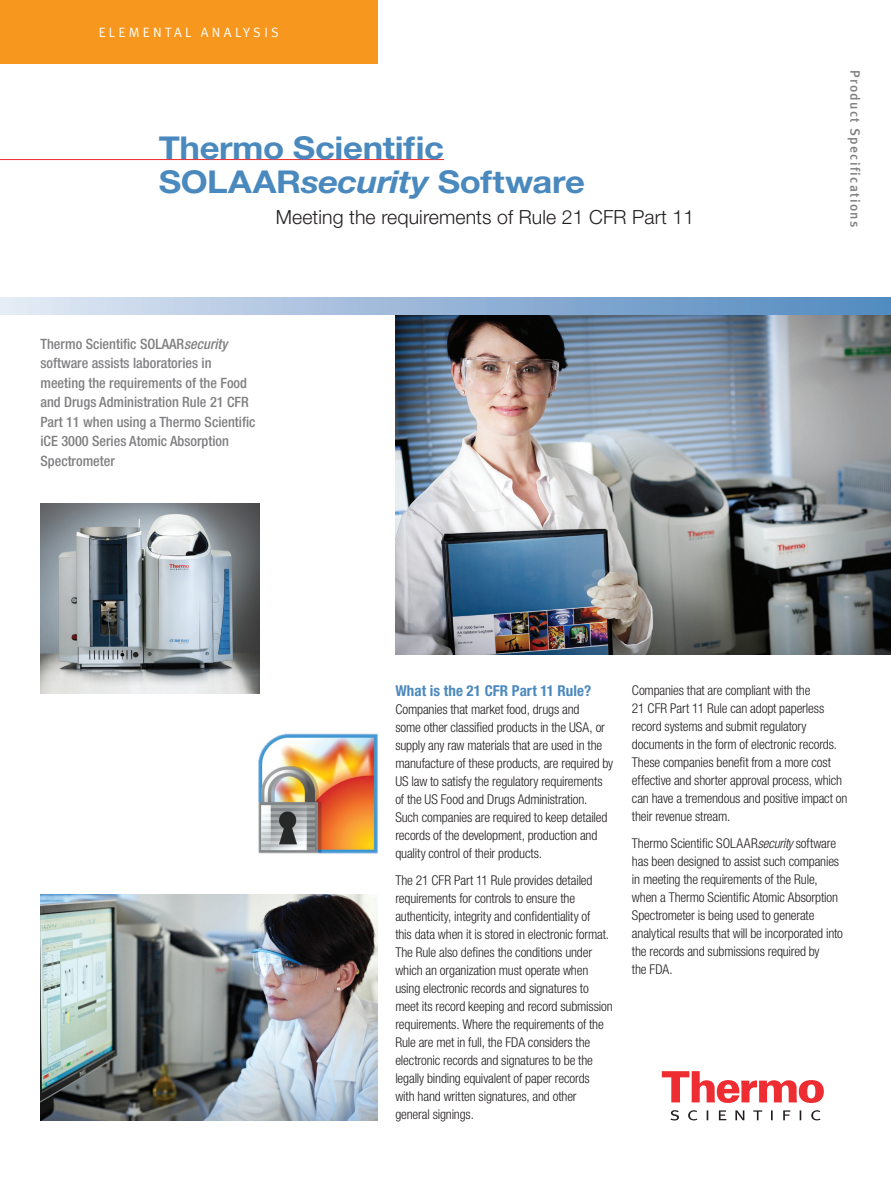
<style>
.page{position:relative;width:891px;height:1188px;background:#fff}
.page>*{position:absolute;margin:0;border:0;box-sizing:border-box;transform-origin:0 0}
.t1{font:700 31.5px/34.5px "Helvetica Neue LT Std";letter-spacing:-.01em;color:#4a89be;scale:1.1 1}
.t2{font:300 19.5px "Helvetica Neue";letter-spacing:.005em;color:#231f20}
.t3{font:700 condensed 15px "Helvetica Neue LT Std";letter-spacing:.005em;color:#4a89be}
.t4{font:500 condensed 14.25px/19.5px "Helvetica Neue";color:#808083}
.t5{font:300 condensed 13.5px/18px "Helvetica Neue LT Std";letter-spacing:-.01em;color:#231f20}
.t6{font:13.5px "Meta Medium LF";letter-spacing:.1em;color:#808083}
.t7{font:13.5px "Meta Normal LF";letter-spacing:.25em;color:#fff}
.s1{font-family:"Helvetica Neue";font-style:italic}
.s2{font-style:italic}
</style>
<div class="page">
<img style="left:395px;top:315px;width:496px;height:339px">
<div style="left:0;top:297px;width:891px;height:18px;background:linear-gradient(to right,#e2e7f4,#4f87be)"></div>
<svg style="left:662px;top:1071px;width:162px;height:32px"></svg>
<svg style="left:670px;top:1110px;width:151px;height:10px"></svg>
<div style="left:0;top:0;width:377px;height:64px;background:#f7971d"></div>
<hr style="left:0;top:159px;width:444px;height:1px;background:#ee2d33">
<img style="left:40px;top:503px;width:219px;height:190px">
<img style="left:40px;top:894px;width:337px;height:226px">
<img style="left:258px;top:733px;width:120px;height:121px">
<p class="t7" style="left:99px;top:24px;width:182px">ELEMENTAL ANALYSIS</p>
<h1 class="t1" style="left:159px;top:130px;width:389px">Thermo Scientific<br>SOLAAR<span class="s1">security</span> Software</h1>
<h2 class="t2" style="left:276px;top:205px;width:420px">Meeting the requirements of Rule 21 CFR Part 11</h2>
<p class="t4" style="left:40px;top:334px;width:217px">Thermo Scientific SOLAAR<span class="s2">security </span>software assists laboratories in meeting the requirements of the Food and Drugs Administration Rule 21 CFR<br>Part 11 when using a Thermo Scientific iCE 3000 Series Atomic Absorption<br>Spectrometer</p>
<p class="t6" style="left:863px;top:70px;width:159px;rotate:90deg">Product Specifications</p>
<p class="t3" style="left:395px;top:681px;width:197px">What is the 21 CFR Part 11 Rule?</p>
<p class="t5" style="left:395px;top:700px;width:219px">Companies that market food, drugs and<br>some other classified products in the USA, or supply any raw materials that are used in the manufacture of these products, are required by US law to satisfy the regulatory requirements of the US Food and Drugs Administration.<br>Such companies are required to keep detailed records of the development, production and quality control of their products.</p>
<p class="t5" style="left:395px;top:871px;width:219px">The 21 CFR Part 11 Rule provides detailed requirements for controls to ensure the authenticity, integrity and confidentiality of<br>this data when it is stored in electronic format.<br>The Rule also defines the conditions under which an organization must operate when using electronic records and signatures to meet its record keeping and record submission requirements. Where the requirements of the Rule are met in full, the FDA considers the electronic records and signatures to be the legally binding equivalent of paper records<br>with hand written signatures, and other general signings.</p>
<p class="t5" style="left:632px;top:681px;width:217px">Companies that are compliant with the<br>21 CFR Part 11 Rule can adopt paperless record systems and submit regulatory documents in the form of electronic records.<br>These companies benefit from a more cost effective and shorter approval process, which can have a tremendous and positive impact on their revenue stream.</p>
<p class="t5" style="left:632px;top:834px;width:213px">Thermo Scientific SOLAAR<span class="s2">security</span> software has been designed to assist such companies in meeting the requirements of the Rule, when a Thermo Scientific Atomic Absorption Spectrometer is being used to generate analytical results that will be incorporated into the records and submissions required by<br>the FDA.</p>
</div>
